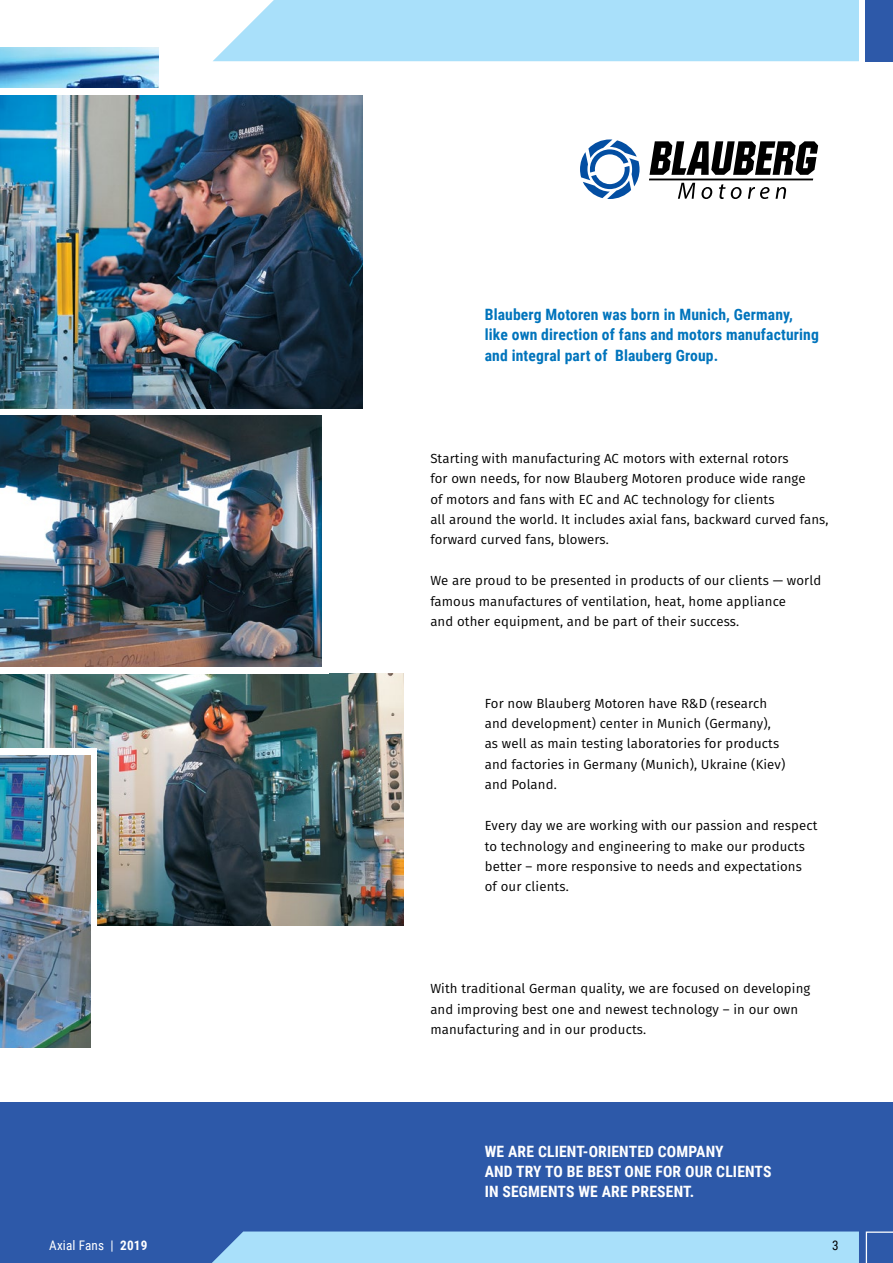
<style>
.page{position:relative;width:893px;height:1263px;background:#fff}
.page>*{position:absolute;margin:0;border:0;box-sizing:border-box;transform-origin:0 0}
.M__KEY_word{font:700 15.6px/20.4px "Roboto Condensed";letter-spacing:.01em;color:#0074bc}
.M__KEY_word-2{font:700 15.6px/20.4px "Roboto Condensed";letter-spacing:.01em;color:#fff}
.M__intro{font:13.2px/20.4px "Fira Sans";letter-spacing:.01em;color:#000}
.t1{font:13.2px "Roboto Condensed";letter-spacing:.01em;color:#fff}
.t2{font:13.2px "Roboto Condensed";color:#000}
.s1{font-weight:700}
</style>
<div class="page">
<div style="left:0;top:1102px;width:893px;height:161px;background:#2d59a9"></div>
<img style="left:0;top:48px;width:158px;height:40px">
<img style="left:0;top:95px;width:362px;height:313px">
<img style="left:0;top:674px;width:403px;height:251px">
<div style="left:0;top:748px;width:97px;height:306px;background:#fff"></div>
<img style="left:0;top:755px;width:90px;height:293px">
<img style="left:0;top:415px;width:321px;height:252px">
<svg style="left:678px;top:183px;width:108px;height:16px"></svg>
<hr style="left:649px;top:179px;width:164px;height:1px;background:#000">
<svg style="left:649px;top:141px;width:169px;height:34px"></svg>
<svg style="left:580px;top:139px;width:59px;height:60px"></svg>
<div style="left:212px;top:1231px;width:647px;height:32px;background:#a9e0fa"></div>
<div style="left:213px;top:0;width:646px;height:61px;background:#a9e0fa"></div>
<div style="left:866px;top:0;width:27px;height:61px;background:#2d59a9"></div>
<svg style="left:866px;top:1231px;width:27px;height:32px"></svg>
<p class="M__KEY_word" style="left:485px;top:303px;width:336px">Blauberg Motoren was born in Munich, Germany, like own direction of fans and motors manufacturing and integral part of Blauberg Group.</p>
<p class="M__intro" style="left:430px;top:448px;width:400px">Starting with manufacturing AC motors with external rotors<br>for own needs, for now Blauberg Motoren produce wide range<br>of motors and fans with EC and AC technology for clients<br>all around the world. It includes axial fans, backward curved fans, forward curved fans, blowers.</p>
<p class="M__intro" style="left:430px;top:570px;width:392px">We are proud to be presented in products of our clients — world famous manufactures of ventilation, heat, home appliance<br>and other equipment, and be part of their success.</p>
<p class="M__intro" style="left:485px;top:692px;width:302px">For now Blauberg Motoren have R&amp;D (research and development) center in Munich (Germany), as well as main testing laboratories for products and factories in Germany (Munich), Ukraine (Kiev) and Poland.</p>
<p class="M__intro" style="left:485px;top:815px;width:334px">Every day we are working with our passion and respect to technology and engineering to make our products better – more responsive to needs and expectations<br>of our clients.</p>
<p class="M__intro" style="left:430px;top:978px;width:382px">With traditional German quality, we are focused on developing and improving best one and newest technology – in our own manufacturing and in our products.</p>
<p class="M__KEY_word-2" style="left:485px;top:1140px;width:288px">WE ARE CLIENT-ORIENTED COMPANY<br>AND TRY TO BE BEST ONE FOR OUR CLIENTS<br>IN SEGMENTS WE ARE PRESENT.</p>
<p class="t1" style="left:49px;top:1236px;width:100px">Axial Fans | <span class="s1">2019</span></p>
<p class="t2" style="left:832px;top:1236px;width:8px">3</p>
</div>
